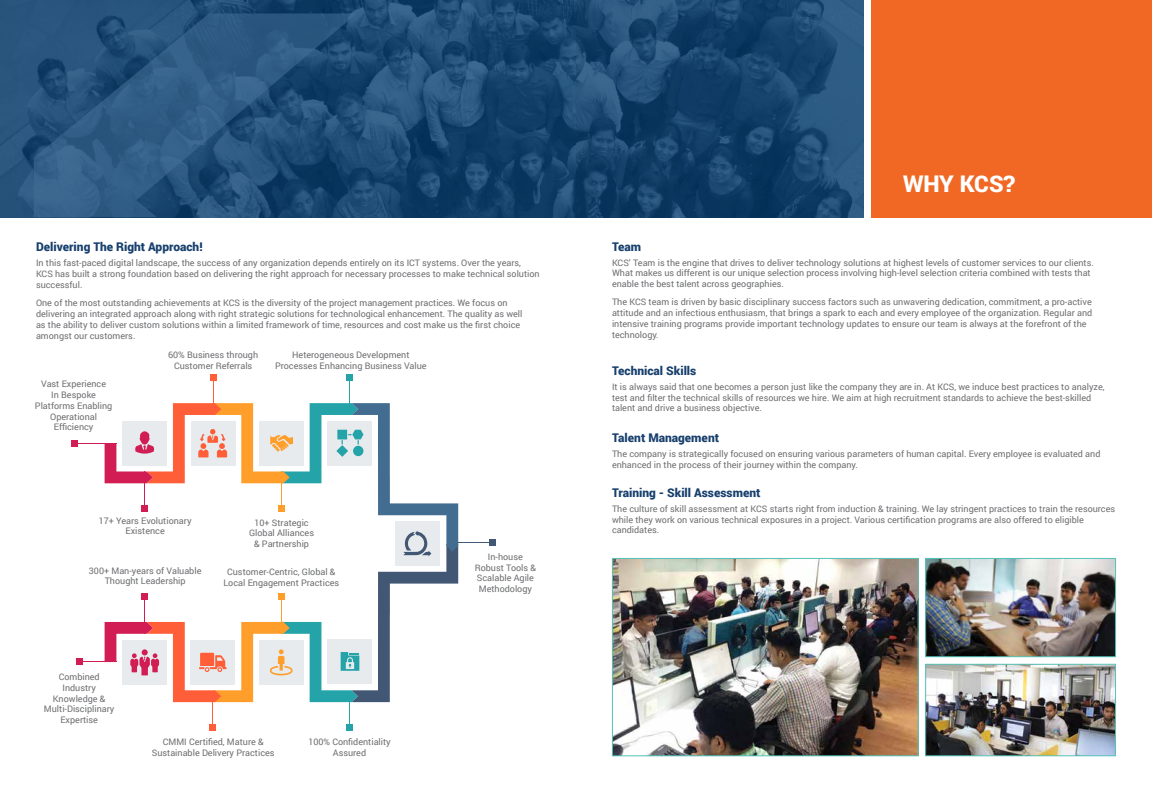
<style>
.page{position:relative;width:1152px;height:792px;background:#fff}
.page>*{position:absolute;margin:0;border:0;box-sizing:border-box;transform-origin:0 0}
.t1{font:900 23px "Roboto";letter-spacing:-.005em;color:#fff}
.t2{font:900 12px "Roboto";color:#18406e}
.t3{font:9px/10.8px "Roboto";color:#6d6e71;text-align:center}
</style>
<div class="page">
<div style="left:872px;top:0;width:280px;height:217px;background:#f16824"></div>
<svg style="left:0;top:0;width:576px;height:217px;background:#1b4971"></svg>
<svg style="left:34px;top:14px;width:323px;height:203px;background:#26537b"></svg>
<hr style="left:349px;top:378px;width:1px;height:37px;background:#24a3a8">
<hr style="left:349px;top:692px;width:1px;height:37px;background:#24a3a8">
<hr style="left:213px;top:692px;width:1px;height:37px;background:#ff5e38">
<div style="left:346px;top:375px;width:7px;height:6px;background:#24a3a8"></div>
<hr style="left:213px;top:378px;width:1px;height:37px;background:#ff5e38">
<svg style="left:210px;top:375px;width:6px;height:6px"></svg>
<div style="left:346px;top:724px;width:7px;height:7px;background:#24a3a8"></div>
<div style="left:210px;top:724px;width:6px;height:7px;background:#ff5e38"></div>
<hr style="left:79px;top:661px;width:37px;height:1px;background:#d11c54">
<hr style="left:73px;top:443px;width:43px;height:1px;background:#d11c54">
<div style="left:76px;top:658px;width:7px;height:7px;background:#d11c54"></div>
<div style="left:71px;top:440px;width:7px;height:7px;background:#d11c54"></div>
<hr style="left:448px;top:542px;width:45px;height:1px;background:#425773">
<div style="left:489px;top:539px;width:7px;height:7px;background:#425773"></div>
<img style="left:614px;top:560px;width:303px;height:194px">
<div style="left:612px;top:558px;width:307px;height:198px;border:1px solid #55c3b9"></div>
<img style="left:927px;top:560px;width:187px;height:95px">
<div style="left:925px;top:558px;width:191px;height:99px;border:1px solid #55c3b9"></div>
<img style="left:927px;top:666px;width:187px;height:88px">
<div style="left:925px;top:664px;width:191px;height:92px;border:1px solid #55c3b9"></div>
<svg style="left:105px;top:403px;width:353px;height:299px"></svg>
<svg style="left:576px;top:0;width:288px;height:217px;background:#18456d"></svg>
<h2 class="t2" style="left:36px;top:238px;width:168px">Delivering The Right Approach!</h2>
<p class="t3" style="left:36px;top:257px;width:505px;text-align:left">In this fast-paced digital landscape, the success of any organization depends entirely on its ICT systems. Over the years,<br>KCS has built a strong foundation based on delivering the right approach for necessary processes to make technical solution successful.</p>
<p class="t3" style="left:36px;top:297px;width:488px;text-align:left">One of the most outstanding achievements at KCS is the diversity of the project management practices. We focus on delivering an integrated approach along with right strategic solutions for technological enhancement. The quality as well as the ability to deliver custom solutions within a limited framework of time, resources and cost make us the first choice amongst our customers.</p>
<p class="t3" style="left:168px;top:349px;width:91px">60% Business through<br>Customer Referrals</p>
<p class="t3" style="left:275px;top:349px;width:153px">Heterogeneous Development<br>Processes Enhancing Business Value</p>
<p class="t3" style="left:35px;top:378px;width:79px">Vast Experience<br>In Bespoke<br>Platforms Enabling<br>Operational<br>Efficiency</p>
<p class="t3" style="left:99px;top:515px;width:94px">17+ Years Evolutionary<br>Existence</p>
<p class="t3" style="left:89px;top:565px;width:114px">300+ Man-years of Valuable<br>Thought Leadership</p>
<p class="t3" style="left:249px;top:517px;width:67px">10+ Strategic<br>Global Alliances &amp; Partnership</p>
<p class="t3" style="left:223px;top:566px;width:117px">Customer-Centric, Global &amp;<br>Local Engagement Practices</p>
<p class="t3" style="left:44px;top:671px;width:72px">Combined<br>Industry<br>Knowledge &amp;<br>Multi-Disciplinary<br>Expertise</p>
<p class="t3" style="left:152px;top:736px;width:124px">CMMI Certified, Mature &amp;<br>Sustainable Delivery Practices</p>
<p class="t3" style="left:308px;top:736px;width:84px">100% Confidentiality<br>Assured</p>
<p class="t3" style="left:475px;top:551px;width:63px">In-house<br>Robust Tools &amp;<br>Scalable Agile<br>Methodology</p>
<h1 class="t1" style="left:903px;top:168px;width:114px">WHY KCS?</h1>
<h2 class="t2" style="left:612px;top:238px;width:31px">Team</h2>
<p class="t3" style="left:612px;top:257px;width:483px;text-align:left">KCS’ Team is the engine that drives to deliver technology solutions at highest levels of customer services to our clients.<br>What makes us different is our unique selection process involving high-level selection criteria combined with tests that enable the best talent across geographies.</p>
<p class="t3" style="left:612px;top:296px;width:482px;text-align:left">The KCS team is driven by basic disciplinary success factors such as unwavering dedication, commitment, a pro-active attitude and an infectious enthusiasm, that brings a spark to each and every employee of the organization. Regular and intensive training programs provide important technology updates to ensure our team is always at the forefront of the technology.</p>
<h2 class="t2" style="left:612px;top:362px;width:86px">Technical Skills</h2>
<p class="t3" style="left:612px;top:381px;width:494px;text-align:left">It is always said that one becomes a person just like the company they are in. At KCS, we induce best practices to analyze, test and filter the technical skills of resources we hire. We aim at high recruitment standards to achieve the best-skilled talent and drive a business objective.</p>
<h2 class="t2" style="left:612px;top:429px;width:109px">Talent Management</h2>
<p class="t3" style="left:612px;top:448px;width:490px;text-align:left">The company is strategically focused on ensuring various parameters of human capital. Every employee is evaluated and enhanced in the process of their journey within the company.</p>
<h2 class="t2" style="left:612px;top:484px;width:150px">Training - Skill Assessment</h2>
<p class="t3" style="left:612px;top:503px;width:505px;text-align:left">The culture of skill assessment at KCS starts right from induction &amp; training. We lay stringent practices to train the resources while they work on various technical exposures in a project. Various certification programs are also offered to eligible candidates.</p>
</div>
